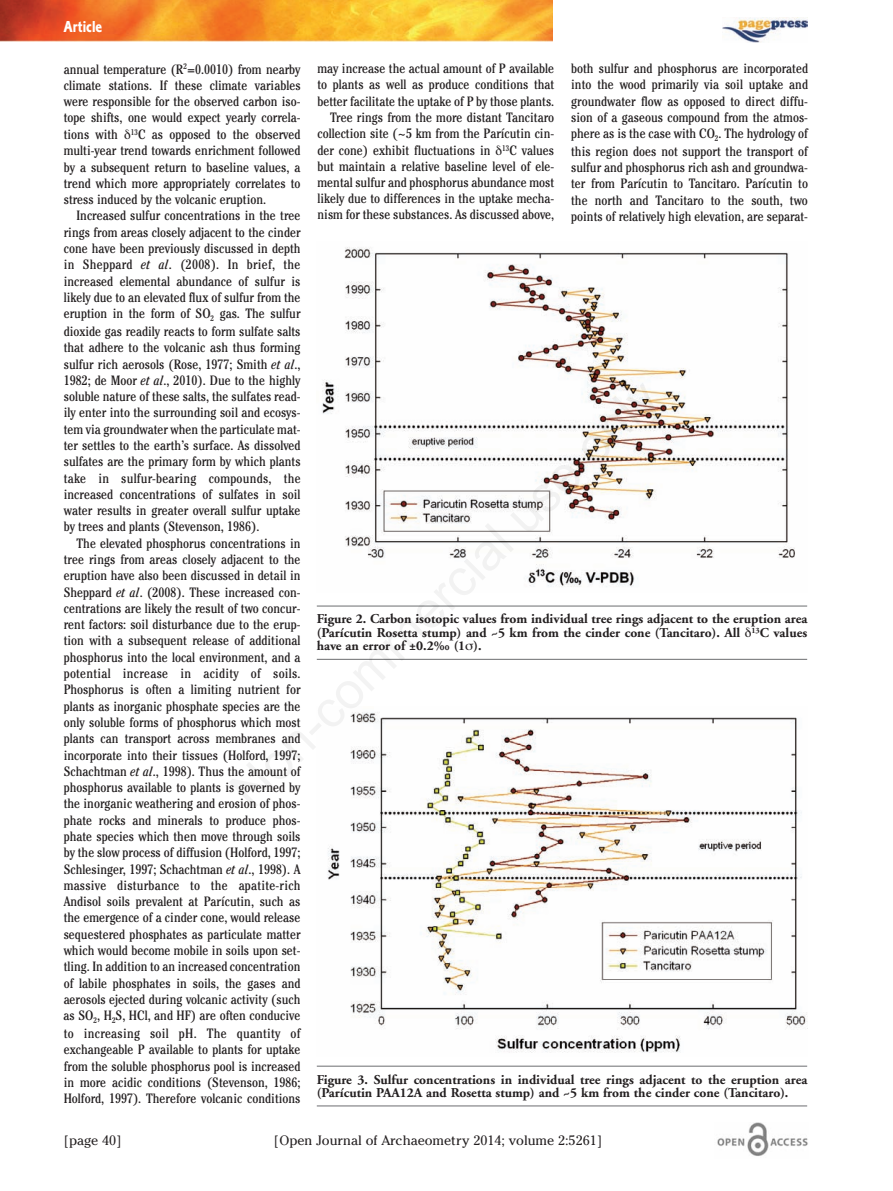
<style>
.page{position:relative;width:893px;height:1191px;background:#fff}
.page>*{position:absolute;margin:0;border:0;box-sizing:border-box;transform-origin:0 0}
.t1{font:16.5px "Corinthian Bold Condensed Plain";color:#fff}
.t2{font:condensed 13.5px/16.4px "Cheltenham";color:#231f20;text-align:justify}
.t3{font:700 13.5px/13.5px "Adobe Garamond";color:#231f20;text-align:justify}
.t4{font:13.5px "Cheltenham";color:#231f20}
.s1{font-style:italic}
</style>
<div class="page">
<img style="left:717px;top:1123px;width:91px;height:33px">
<img style="left:0;top:0;width:553px;height:42px">
<img style="left:723px;top:17px;width:84px;height:26px">
<hr style="left:317px;top:605px;width:490px;height:1px;background:#6c6d70">
<hr style="left:317px;top:659px;width:490px;height:1px;background:#6c6d70">
<img style="left:322px;top:247px;width:473px;height:340px">
<img style="left:328px;top:712px;width:479px;height:341px">
<hr style="left:317px;top:1065px;width:490px;height:1px;background:#6c6d70">
<hr style="left:317px;top:1105px;width:490px;height:1px;background:#6c6d70">
<p class="t1" style="left:63px;top:21px;width:40px">Article</p>
<p class="t2" style="left:64px;top:62px;width:238px">annual temperature (R<sup>2</sup>=0.0010) from nearby climate stations. If these climate variables were responsible for the observed carbon iso&shy;tope shifts, one would expect yearly correla&shy;tions with <sup>13</sup>C as opposed to the observed multi-year trend towards enrichment followed by a subsequent return to baseline values, a trend which more appropriately correlates to stress induced by the volcanic eruption.</p>
<p class="t2" style="left:64px;top:209px;width:238px;text-indent:13px">Increased sulfur concentrations in the tree rings from areas closely adjacent to the cinder cone have been previously discussed in depth in Sheppard <span class="s1">et al</span>. (2008). In brief, the increased elemental abundance of sulfur is likely due to an elevated flux of sulfur from the eruption in the form of SO<sub>2</sub> gas. The sulfur</p>
<p class="t2" style="left:64px;top:324px;width:238px">dioxide gas readily reacts to form sulfate salts that adhere to the volcanic ash thus forming sulfur rich aerosols (Rose, 1977; Smith <span class="s1">et al</span>., 1982; de Moor <span class="s1">et al</span>., 2010). Due to the highly soluble nature of these salts, the sulfates read&shy;ily enter into the surrounding soil and ecosys&shy;tem via groundwater when the particulate mat&shy;ter settles to the earth’s surface. As dissolved sulfates are the primary form by which plants take in sulfur-bearing compounds, the increased concentrations of sulfates in soil water results in greater overall sulfur uptake by trees and plants (Stevenson, 1986).</p>
<p class="t2" style="left:64px;top:536px;width:238px;text-indent:13px">The elevated phosphorus concentrations in tree rings from areas closely adjacent to the eruption have also been discussed in detail in Sheppard <span class="s1">et al</span>. (2008). These increased con&shy;centrations are likely the result of two concur&shy;rent factors: soil disturbance due to the erup&shy;tion with a subsequent release of additional phosphorus into the local environment, and a potential increase in acidity of soils.<br>Phosphorus is often a limiting nutrient for plants as inorganic phosphate species are the only soluble forms of phosphorus which most plants can transport across membranes and incorporate into their tissues (Holford, 1997; Schachtman <span class="s1">et al</span>., 1998). Thus the amount of phosphorus available to plants is governed by the inorganic weathering and erosion of phos&shy;phate rocks and minerals to produce phos&shy;phate species which then move through soils by the slow process of diffusion (Holford, 1997; Schlesinger, 1997; Schachtman <span class="s1">et al</span>., 1998). A massive disturbance to the apatite-rich Andisol soils prevalent at Parícutin, such as the emergence of a cinder cone, would release sequestered phosphates as particulate matter which would become mobile in soils upon set&shy;tling. In addition to an increased concentration of labile phosphates in soils, the gases and aerosols ejected during volcanic activity (such as SO<sub>2</sub>, H<sub>2</sub>S, HCl, and HF) are often conducive</p>
<p class="t2" style="left:64px;top:1026px;width:238px">to increasing soil pH. The quantity of exchangeable P available to plants for uptake from the soluble phosphorus pool is increased in more acidic conditions (Stevenson, 1986; Holford, 1997). Therefore volcanic conditions</p>
<p class="t2" style="left:317px;top:62px;width:238px;text-align:right">may increase the actual amount of P available to plants as well as produce conditions that better facilitate the uptake of P by those plants.<br>Tree rings from the more distant Tancitaro collection site (~5 km from the Parícutin cin&shy;der cone) exhibit fluctuations in <sup>13</sup>C values but maintain a relative baseline level of ele&shy;mental sulfur and phosphorus abundance most likely due to differences in the uptake mecha&shy;nism for these substances. As discussed above,</p>
<p class="t2" style="left:571px;top:62px;width:238px">both sulfur and phosphorus are incorporated into the wood primarily via soil uptake and groundwater flow as opposed to direct diffu&shy;sion of a gaseous compound from the atmos&shy;phere as is the case with CO<sub>2</sub>. The hydrology of</p>
<p class="t2" style="left:571px;top:144px;width:238px">this region does not support the transport of sulfur and phosphorus rich ash and groundwa&shy;ter from Parícutin to Tancitaro. Parícutin to the north and Tancitaro to the south, two points of relatively high elevation, are separat-</p>
<p class="t3" style="left:317px;top:613px;width:492px">Figure 2. Carbon isotopic values from individual tree rings adjacent to the eruption area (Parícutin Rosetta stump) and ~5 km from the cinder cone (Tancitaro). All <sup>13</sup>C values have an error of ±0.2‰ (1 ).</p>
<p class="t3" style="left:317px;top:1073px;width:492px">Figure 3. Sulfur concentrations in individual tree rings adjacent to the eruption area (Parícutin PAA12A and Rosetta stump) and ~5 km from the cinder cone (Tancitaro).</p>
<p class="t4" style="left:64px;top:1132px;width:59px">[page 40]</p>
<p class="t4" style="left:274px;top:1132px;width:330px">[Open Journal of Archaeometry 2014; volume 2:5261]</p>
</div>
